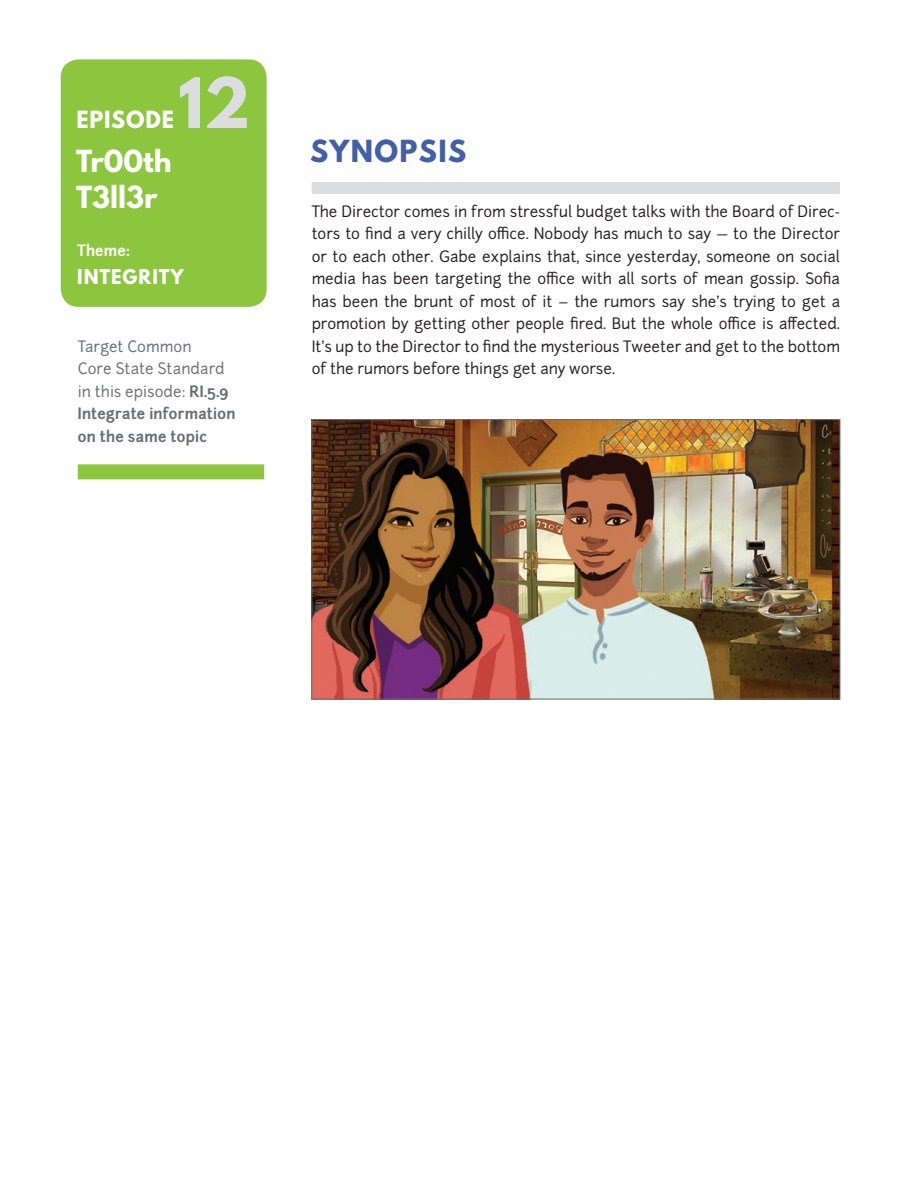
<style>
.page{position:relative;width:918px;height:1188px;background:#fff}
.page>*{position:absolute;margin:0;border:0;box-sizing:border-box;transform-origin:0 0}
.t1{font:700 61.65px "League Spartan";color:#dcdddf}
.t2{font:700 27px/36px "League Spartan";color:#fff}
.t3{font:700 27px "League Spartan";letter-spacing:.05em;color:#435fa7}
.t4{font:700 21px "League Spartan";letter-spacing:.04em;color:#fff}
.t5{font:700 18px "League Spartan";color:#fff}
.t6{font:15px/22.5px "Junction";letter-spacing:-.005em;color:#231f20;text-align:justify}
.t7{font:15px/22.5px "Junction";color:#6c6d70}
.t8{font:700 15px "Junction";color:#fff}
.s1{font-weight:700}
</style>
<div class="page">
<div style="left:61px;top:59px;width:206px;height:248px;background:#8bc63e;border-radius:18px"></div>
<img style="left:314px;top:421px;width:524px;height:276px">
<div style="left:312px;top:419px;width:528px;height:280px;border:1px solid #6c6d70"></div>
<div style="left:312px;top:182px;width:528px;height:12px;background:#dcdddf"></div>
<div style="left:85px;top:464px;width:172px;height:15px;background:#8bc63e"></div>
<h1 class="t1" style="left:178px;top:55px;width:73px">12</h1>
<h3 class="t4" style="left:76px;top:103px;width:99px">EPISODE</h3>
<h2 class="t2" style="left:76px;top:143px;width:97px">TR00TH<br>T3LL3R</h2>
<h2 class="t3" style="left:310px;top:130px;width:158px">SYNOPSIS</h2>
<p class="t6" style="left:312px;top:200px;width:530px">The Director comes in from stressful budget talks with the Board of Direc&shy;tors to find a very chilly office. Nobody has much to say — to the Director or to each other. Gabe explains that, since yesterday, someone on social media has been targeting the office with all sorts of mean gossip. Sofia has been the brunt of most of it – the rumors say she’s trying to get a promotion by getting other people fired. But the whole office is affected.<br>It’s up to the Director to find the mysterious Tweeter and get to the bottom of the rumors before things get any worse.</p>
<p class="t8" style="left:78px;top:241px;width:54px">Theme:</p>
<p class="t5" style="left:77px;top:263px;width:21px">INTEGRITY</p>
<p class="t7" style="left:78px;top:335px;width:159px">Target Common<br>Core State Standard in this episode: <span class="s1">RI.5.9<br>Integrate information on the same topic</span></p>
</div>
